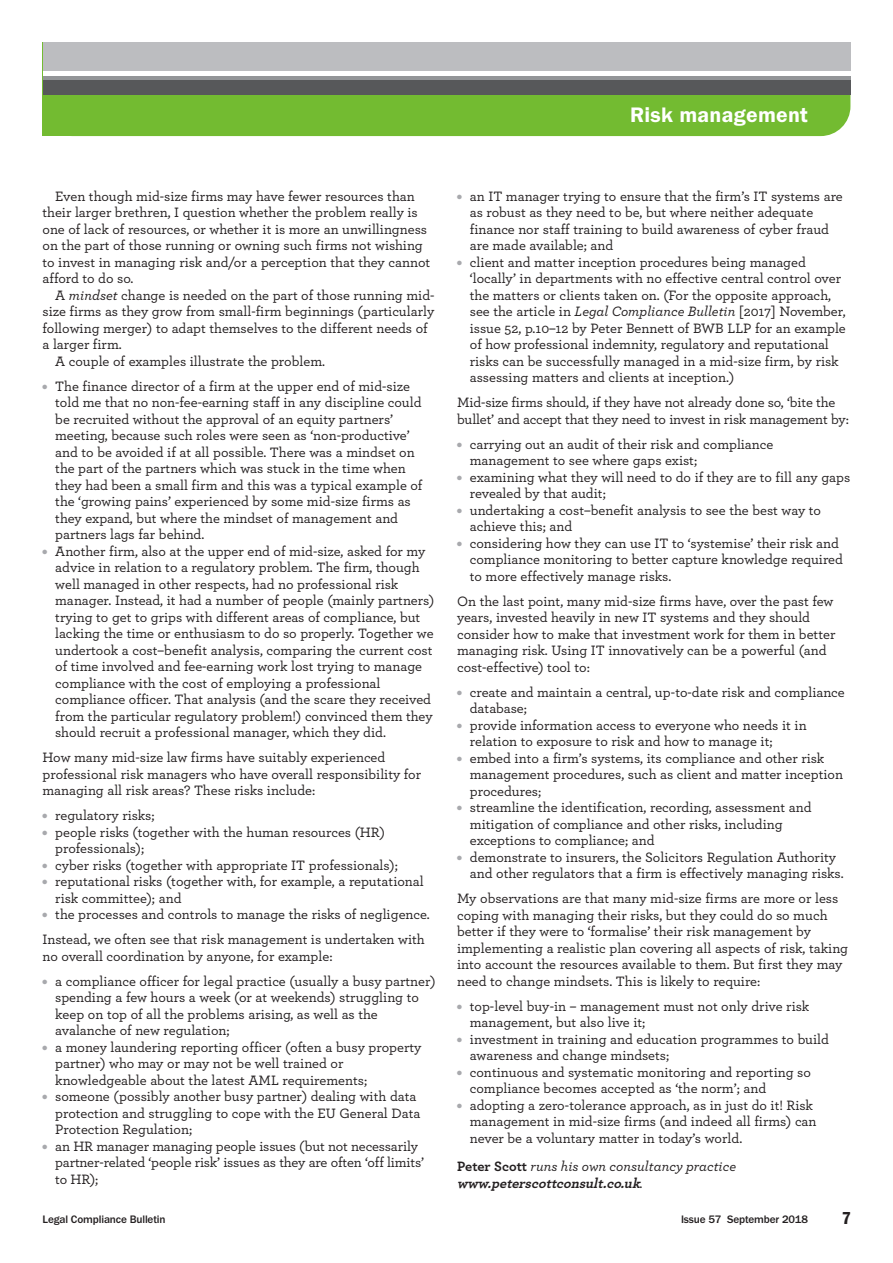
<style>
.page{position:relative;width:893px;height:1263px;background:#fff}
.page>*{position:absolute;margin:0;border:0;box-sizing:border-box;transform-origin:0 0}
.t1{font:600 21.75px "Franklin Gothic";letter-spacing:.01em;color:#fff}
.t2{font:600 condensed 18px "Franklin Gothic";color:#231f20}
.t3{font:500 14.25px/16.5px "Archer";color:#231f20}
.t4{font:italic 500 14.25px/17px "Archer";color:#231f20}
.t5{font:500 11.25px "Franklin Gothic";letter-spacing:-.01em;color:#231f20}
.s1{font-style:italic}
.s2{color:#a8a9ad}
.s3{font-weight:700;font-style:normal}
.s4{font-weight:700}
</style>
<div class="page">
<div style="left:43px;top:43px;width:807px;height:93px;background:#73bb31;border-radius:30px"></div>
<div style="left:43px;top:80px;width:807px;height:15px;background:#57585a"></div>
<div style="left:43px;top:75px;width:807px;height:5px;background:#939598"></div>
<hr style="left:43px;top:71px;width:807px;height:4px;background:#fff">
<div style="left:43px;top:43px;width:807px;height:28px;background:#bcbdc0"></div>
<h1 class="t1" style="left:630px;top:102px;width:179px">Risk management</h1>
<p class="t3" style="left:43px;top:189px;width:389px;text-indent:13px">Even though mid-size firms may have fewer resources than their larger brethren, I question whether the problem really is one of lack of resources, or whether it is more an unwillingness on the part of those running or owning such firms not wishing to invest in managing risk and/or a perception that they cannot afford to do so.</p>
<p class="t3" style="left:55px;top:288px;width:381px">A <span class="s1">mindset</span> change is needed on the part of those running mid-</p>
<p class="t3" style="left:43px;top:305px;width:393px">size firms as they grow from small-firm beginnings (particularly</p>
<p class="t3" style="left:43px;top:321px;width:387px">following merger) to adapt themselves to the different needs of</p>
<p class="t3" style="left:43px;top:338px;width:81px">a larger firm.</p>
<p class="t3" style="left:55px;top:354px;width:271px">A couple of examples illustrate the problem.</p>
<p class="t3" style="left:55px;top:379px;width:369px;text-indent:-13px"><span class="s2">●</span> The finance director of a firm at the upper end of mid-size told me that no non-fee-earning staff in any discipline could be recruited without the approval of an equity partners’ meeting, because such roles were seen as ‘non-productive’ and to be avoided if at all possible. There was a mindset on the part of the partners which was stuck in the time when they had been a small firm and this was a typical example of the ‘growing pains’ experienced by some mid-size firms as they expand, but where the mindset of management and partners lags far behind.</p>
<p class="t3" style="left:55px;top:544px;width:381px;text-indent:-13px"><span class="s2">●</span> Another firm, also at the upper end of mid-size, asked for my advice in relation to a regulatory problem. The firm, though well managed in other respects, had no professional risk manager. Instead, it had a number of people (mainly partners) trying to get to grips with different areas of compliance, but lacking the time or enthusiasm to do so properly. Together we undertook a cost–benefit analysis, comparing the current cost of time involved and fee-earning work lost trying to manage compliance with the cost of employing a professional compliance officer. That analysis (and the scare they received from the particular regulatory problem!) convinced them they should recruit a professional manager, which they did.</p>
<p class="t3" style="left:43px;top:751px;width:380px">How many mid-size law firms have suitably experienced professional risk managers who have overall responsibility for managing all risk areas? These risks include:</p>
<p class="t3" style="left:43px;top:809px;width:114px"><span class="s2">●</span> regulatory risks;</p>
<p class="t3" style="left:55px;top:825px;width:331px;text-indent:-13px"><span class="s2">●</span> people risks (together with the human resources (HR) professionals);</p>
<p class="t3" style="left:43px;top:858px;width:357px"><span class="s2">●</span> cyber risks (together with appropriate IT professionals);</p>
<p class="t3" style="left:55px;top:875px;width:370px;text-indent:-13px"><span class="s2">●</span> reputational risks (together with, for example, a reputational risk committee); and</p>
<p class="t3" style="left:43px;top:903px;width:389px;line-height:25px"><span class="s2">●</span> the processes and controls to manage the risks of negligence.<br>Instead, we often see that risk management is undertaken with</p>
<p class="t3" style="left:43px;top:949px;width:291px">no overall coordination by anyone, for example:</p>
<p class="t3" style="left:55px;top:974px;width:382px;text-indent:-13px"><span class="s2">●</span> a compliance officer for legal practice (usually a busy partner) spending a few hours a week (or at weekends) struggling to keep on top of all the problems arising, as well as the avalanche of new regulation;</p>
<p class="t3" style="left:55px;top:1040px;width:368px;text-indent:-13px"><span class="s2">●</span> a money laundering reporting officer (often a busy property partner) who may or may not be well trained or knowledgeable about the latest AML requirements;</p>
<p class="t3" style="left:55px;top:1090px;width:367px;text-indent:-13px"><span class="s2">●</span> someone (possibly another busy partner) dealing with data protection and struggling to cope with the EU General Data<br>Protection Regulation;</p>
<p class="t3" style="left:55px;top:1139px;width:370px;text-indent:-13px"><span class="s2">●</span> an HR manager managing people issues (but not necessarily partner-related ‘people risk’ issues as they are often ‘off limits’ to HR);</p>
<p class="t3" style="left:470px;top:189px;width:374px;text-indent:-13px"><span class="s2">●</span> an IT manager trying to ensure that the firm’s IT systems are as robust as they need to be, but where neither adequate finance nor staff training to build awareness of cyber fraud are made available; and</p>
<p class="t3" style="left:470px;top:255px;width:377px;text-indent:-13px"><span class="s2">●</span> client and matter inception procedures being managed ‘locally’ in departments with no effective central control over the matters or clients taken on. (For the opposite approach, see the article in <span class="s1">Legal Compliance Bulletin</span> [2017] November, issue 52, p.10–12 by Peter Bennett of BWB LLP for an example of how professional indemnity, regulatory and reputational risks can be successfully managed in a mid-size firm, by risk assessing matters and clients at inception.)</p>
<p class="t3" style="left:457px;top:396px;width:393px">Mid-size firms should, if they have not already done so, ‘bite the bullet’ and accept that they need to invest in risk management by:</p>
<p class="t3" style="left:470px;top:437px;width:305px;text-indent:-13px"><span class="s2">●</span> carrying out an audit of their risk and compliance management to see where gaps exist;</p>
<p class="t3" style="left:470px;top:470px;width:382px;text-indent:-13px"><span class="s2">●</span> examining what they will need to do if they are to fill any gaps revealed by that audit;</p>
<p class="t3" style="left:470px;top:503px;width:353px;text-indent:-13px"><span class="s2">●</span> undertaking a cost–benefit analysis to see the best way to achieve this; and</p>
<p class="t3" style="left:470px;top:536px;width:375px;text-indent:-13px"><span class="s2">●</span> considering how they can use IT to ‘systemise’ their risk and compliance monitoring to better capture knowledge required to more effectively manage risks.</p>
<p class="t3" style="left:457px;top:594px;width:380px">On the last point, many mid-size firms have, over the past few years, invested heavily in new IT systems and they should consider how to make that investment work for them in better managing risk. Using IT innovatively can be a powerful (and cost-effective) tool to:</p>
<p class="t3" style="left:470px;top:685px;width:376px;text-indent:-13px"><span class="s2">●</span> create and maintain a central, up-to-date risk and compliance database;</p>
<p class="t3" style="left:470px;top:718px;width:338px;text-indent:-13px"><span class="s2">●</span> provide information access to everyone who needs it in relation to exposure to risk and how to manage it;</p>
<p class="t3" style="left:470px;top:751px;width:375px;text-indent:-13px"><span class="s2">●</span> embed into a firm’s systems, its compliance and other risk management procedures, such as client and matter inception procedures;</p>
<p class="t3" style="left:470px;top:801px;width:343px;text-indent:-13px"><span class="s2">●</span> streamline the identification, recording, assessment and mitigation of compliance and other risks, including exceptions to compliance; and</p>
<p class="t3" style="left:470px;top:850px;width:375px;text-indent:-13px"><span class="s2">●</span> demonstrate to insurers, the Solicitors Regulation Authority and other regulators that a firm is effectively managing risks.</p>
<p class="t3" style="left:457px;top:892px;width:392px">My observations are that many mid-size firms are more or less coping with managing their risks, but they could do so much better if they were to ‘formalise’ their risk management by implementing a realistic plan covering all aspects of risk, taking into account the resources available to them. But first they may need to change mindsets. This is likely to require:</p>
<p class="t3" style="left:470px;top:999px;width:341px;text-indent:-13px"><span class="s2">●</span> top-level buy-in – management must not only drive risk management, but also live it;</p>
<p class="t3" style="left:470px;top:1032px;width:361px;text-indent:-13px"><span class="s2">●</span> investment in training and education programmes to build awareness and change mindsets;</p>
<p class="t3" style="left:470px;top:1065px;width:342px;text-indent:-13px"><span class="s2">●</span> continuous and systematic monitoring and reporting so compliance becomes accepted as ‘the norm’; and</p>
<p class="t3" style="left:470px;top:1098px;width:348px;text-indent:-13px"><span class="s2">●</span> adopting a zero-tolerance approach, as in just do it! Risk management in mid-size firms (and indeed all firms) can never be a voluntary matter in today’s world.</p>
<p class="t4" style="left:457px;top:1159px;width:280px"><span class="s3">Peter Scott</span> runs his own consultancy practice <span class="s4">www.peterscottconsult.co.uk</span>.</p>
<p class="t5" style="left:43px;top:1212px;width:125px">Legal Compliance Bulletin</p>
<p class="t5" style="left:681px;top:1212px;width:128px">Issue 57 September 2018</p>
<p class="t2" style="left:842px;top:1207px;width:11px">7</p>
</div>
